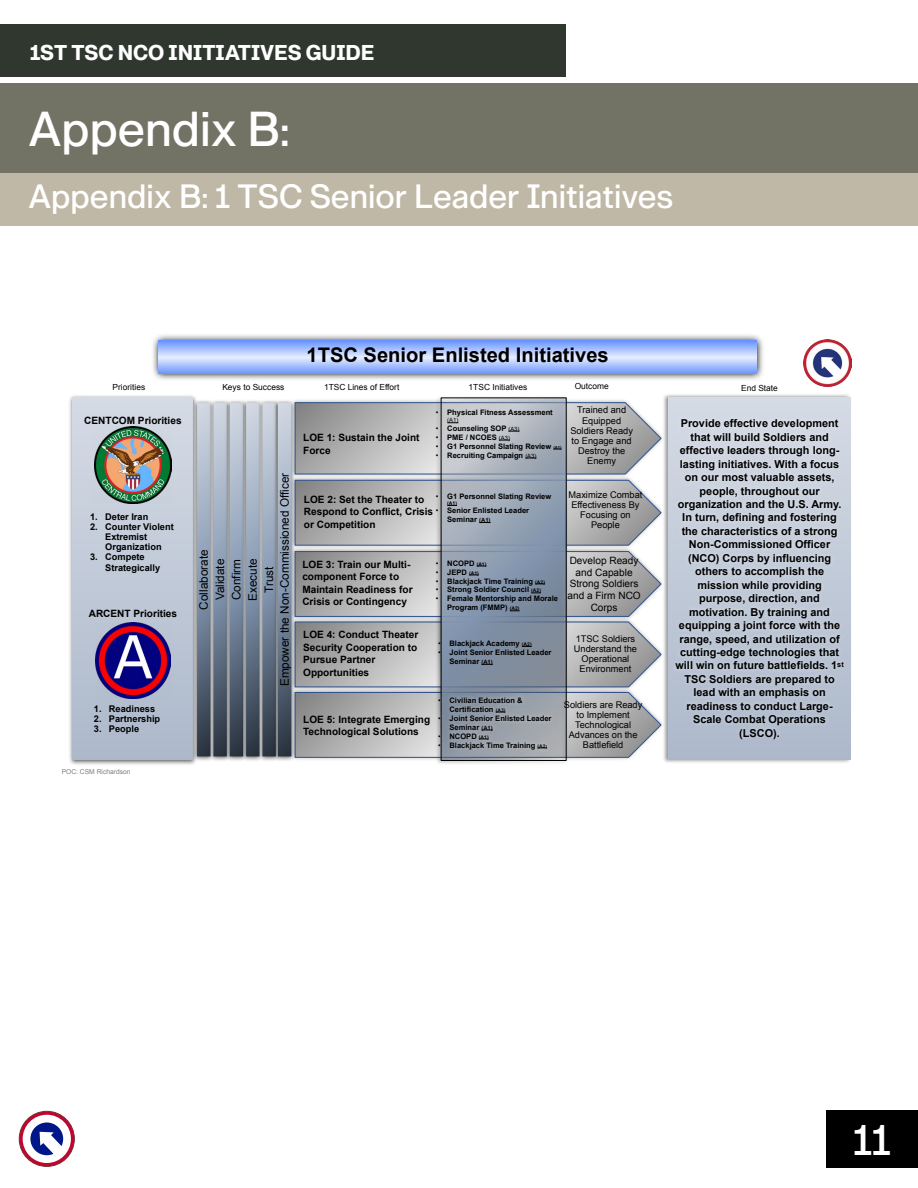
<style>
.page{position:relative;width:918px;height:1188px;background:#fff}
.page>*{position:absolute;margin:0;border:0;box-sizing:border-box;transform-origin:0 0}
.t1{font:48px "G.I. 530";color:#fff}
.t2{font:42px "G.I. 530";color:#fff}
.t3{font:33px "G.I. 530";color:#fff}
.t4{font:21px "G.I. 750";color:#fff}
.t5{font:700 20.1px "Arial";color:#000}
.t6{font:11.7px/16.4px "Arial";color:#000;text-align:center}
.t7{font:700 10.95px/13.5px "Arial";color:#000;text-align:center}
.t8{font:700 10.05px/12.6px "Arial";color:#000}
.t9{font:10.05px/11.7px "Arial";color:#000;text-align:center}
.t10{font:9.3px/10.1px "Arial";color:#000;text-align:center}
.t11{font:700 9.3px/10.1px "Arial";color:#000}
.t12{font:8.4px "Arial";color:#000}
.t13{font:700 7.5px/9px "Arial";color:#000}
.t14{font:6.75px "Arial";color:#7e7e7e}
.t15{font:5.85px "Arial";color:#000}
.t16{font:700 5.1px "Arial";color:#000}
.s1{font-weight:400}
.s2{font-weight:400;font-size:5.85px}
.s3{font-size:4.2px}
.s4{font-size:5.85px}
.s5{font-size:5.1px}
</style>
<div class="page">
<div style="left:0;top:168px;width:918px;height:58px;background:#c0b8a6"></div>
<div style="left:0;top:24px;width:565px;height:52px;background:#2f372f"></div>
<div style="left:0;top:83px;width:918px;height:90px;background:#737365"></div>
<div style="left:826px;top:1110px;width:92px;height:58px;background:#000"></div>
<svg style="left:19px;top:1111px;width:55px;height:55px"></svg>
<div style="left:19px;top:1111px;width:55px;height:56px;border:1px solid #792e2f;border-radius:50%"></div>
<div style="left:23px;top:1115px;width:48px;height:48px;background:#fff;border-radius:50%"></div>
<svg style="left:30px;top:1123px;width:33px;height:32px"></svg>
<img style="left:153px;top:335px;width:610px;height:45px">
<svg style="left:159px;top:340px;width:597px;height:33px;background:#a7c0fe"></svg>
<img style="left:804px;top:339px;width:47px;height:48px">
<img style="left:69px;top:395px;width:127px;height:370px">
<div style="left:73px;top:397px;width:120px;height:363px;background:linear-gradient(to bottom,#d4dae3,#adb9cb)"></div>
<img style="left:193px;top:400px;width:16px;height:362px">
<img style="left:95px;top:427px;width:76px;height:76px">
<img style="left:95px;top:623px;width:76px;height:76px">
<img style="left:662px;top:394px;width:188px;height:369px">
<div style="left:668px;top:397px;width:183px;height:363px;background:linear-gradient(to bottom,#d5dbe5,#acb8ca)"></div>
<div style="left:676px;top:415px;width:167px;height:19px;background:#d6dce5"></div>
<div style="left:686px;top:428px;width:147px;height:14px;background:#d4dae4"></div>
<div style="left:675px;top:442px;width:169px;height:13px;background:#d3d9e3"></div>
<div style="left:675px;top:455px;width:169px;height:19px;background:#d1d7e2"></div>
<div style="left:680px;top:469px;width:159px;height:19px;background:#d0d6e1"></div>
<div style="left:695px;top:482px;width:129px;height:13px;background:#cfd5e0"></div>
<div style="left:673px;top:495px;width:172px;height:20px;background:#cdd4e0"></div>
<div style="left:678px;top:509px;width:163px;height:13px;background:#ccd4df"></div>
<div style="left:677px;top:522px;width:164px;height:20px;background:#cad2de"></div>
<div style="left:684px;top:536px;width:151px;height:13px;background:#cad2dd"></div>
<div style="left:683px;top:549px;width:152px;height:19px;background:#c8d0dc"></div>
<div style="left:690px;top:563px;width:139px;height:19px;background:#c6cfdb"></div>
<div style="left:693px;top:576px;width:133px;height:19px;background:#c5ceda"></div>
<div style="left:694px;top:589px;width:130px;height:14px;background:#c4ccd9"></div>
<div style="left:684px;top:603px;width:150px;height:13px;background:#c2cbd8"></div>
<div style="left:674px;top:616px;width:171px;height:20px;background:#c1cad7"></div>
<div style="left:675px;top:630px;width:170px;height:20px;background:#bfc8d7"></div>
<div style="left:676px;top:643px;width:168px;height:14px;background:#bec7d6"></div>
<div style="left:671px;top:657px;width:169px;height:17px;background:#bdc7d5"></div>
<img style="left:833px;top:657px;width:15px;height:15px">
<div style="left:680px;top:670px;width:159px;height:19px;background:#bcc5d4"></div>
<div style="left:689px;top:683px;width:140px;height:14px;background:#bac4d3"></div>
<div style="left:682px;top:697px;width:155px;height:20px;background:#b8c2d2"></div>
<img style="left:688px;top:710px;width:142px;height:20px">
<img style="left:735px;top:724px;width:49px;height:20px">
<svg style="left:197px;top:402px;width:465px;height:356px;background:#a2a8b0"></svg>
<h3 class="t4" style="left:30px;top:39px;width:346px">1ST TSC NCO INITIATIVES GUIDE</h3>
<h1 class="t1" style="left:28px;top:98px;width:263px">Appendix B:</h1>
<h3 class="t3" style="left:28px;top:175px;width:646px">Appendix B: 1 TSC Senior Leader Initiatives</h3>
<h3 class="t5" style="left:307px;top:342px;width:304px">1TSC Senior Enlisted Initiatives</h3>
<p class="t12" style="left:575px;top:381px;width:36px">Outcome</p>
<p class="t12" style="left:113px;top:382px;width:34px">Priorities</p>
<p class="t12" style="left:222px;top:382px;width:64px">Keys to Success</p>
<p class="t12" style="left:324px;top:382px;width:77px">1TSC Lines of Effort</p>
<p class="t12" style="left:469px;top:382px;width:60px">1TSC Initiatives</p>
<p class="t12" style="left:741px;top:383px;width:38px">End State</p>
<p class="t8" style="left:84px;top:414px;width:99px">CENTCOM Priorities</p>
<p class="t10" style="left:570px;top:405px;width:64px">Trained and<br>Equipped<br>Soldiers Ready to Engage and<br>Destroy the<br>Enemy</p>
<p class="t10" style="left:569px;top:490px;width:75px">Maximize Combat<br>Effectiveness By<br>Focusing on<br>People</p>
<p class="t9" style="left:567px;top:555px;width:75px">Develop Ready and Capable<br>Strong Soldiers and a Firm NCO<br>Corps</p>
<p class="t10" style="left:574px;top:634px;width:65px">1TSC Soldiers<br>Understand the<br>Operational<br>Environment</p>
<p class="t10" style="left:564px;top:700px;width:80px">Soldiers are Ready to Implement<br>Technological<br>Advances on the<br>Battlefield</p>
<p class="t13" style="left:436px;top:409px;width:118px"><span class="s1">•</span> Physical Fitness Assessment</p>
<p class="t15" style="left:447px;top:416px;width:13px">(A1)</p>
<p class="t13" style="left:436px;top:424px;width:85px"><span class="s1">•</span> Counseling SOP <span class="s2">(A3)</span></p>
<p class="t13" style="left:436px;top:433px;width:76px"><span class="s1">•</span> PME / NCOES <span class="s2">(A3)</span></p>
<p class="t13" style="left:436px;top:442px;width:127px"><span class="s1">•</span> G1 Personnel Slating Review <span class="s3">(A1)</span></p>
<p class="t13" style="left:436px;top:451px;width:102px"><span class="s1">•</span> Recruiting Campaign <span class="s2">(A3)</span></p>
<p class="t7" style="left:675px;top:417px;width:170px">Provide effective development that will build Soldiers and effective leaders through long&shy;lasting initiatives. With a focus on our most valuable assets, people, throughout our organization and the U.S. Army.<br>In turn, defining and fostering the characteristics of a strong<br>Non-Commissioned Officer (NCO) Corps by influencing others to accomplish the mission while providing purpose, direction, and motivation. By training and equipping a joint force with the range, speed, and utilization of cutting-edge technologies that will win on future battlefields. 1<sup>st<br></sup>TSC Soldiers are prepared to lead with an emphasis on readiness to conduct Large-<br>Scale Combat Operations (LSCO).</p>
<p class="t8" style="left:303px;top:432px;width:118px">LOE 1: Sustain the Joint<br>Force</p>
<p class="t6" style="left:277px;top:686px;width:215px;rotate:-90deg">Empower the Non-Commissioned Officer</p>
<p class="t13" style="left:436px;top:492px;width:117px"><span class="s1">•</span> G1 Personnel Slating Review</p>
<p class="t16" style="left:447px;top:500px;width:11px">(A1)</p>
<p class="t13" style="left:447px;top:506px;width:83px;text-indent:-11px"><span class="s1">•</span> Senior Enlisted Leader<br>Seminar <span class="s4">(A1)</span></p>
<p class="t8" style="left:304px;top:493px;width:131px">LOE 2: Set the Theater to<br>Respond to Conflict, Crisis or Competition</p>
<p class="t11" style="left:90px;top:512px;width:60px">1. Deter Iran</p>
<p class="t11" style="left:105px;top:522px;width:70px;text-indent:-15px">2. Counter Violent<br>Extremist<br>Organization</p>
<p class="t11" style="left:105px;top:553px;width:56px;text-indent:-15px">3. Compete<br>Strategically</p>
<p class="t8" style="left:89px;top:607px;width:90px">ARCENT Priorities</p>
<p class="t6" style="left:196px;top:610px;width:62px;rotate:-90deg">Collaborate<br>Validate<br>Confirm<br>Execute<br>Trust</p>
<p class="t13" style="left:436px;top:559px;width:52px"><span class="s1">•</span> NCOPD <span class="s5">(A1)</span></p>
<p class="t13" style="left:436px;top:568px;width:44px"><span class="s1">•</span> JEPD <span class="s5">(A1)</span></p>
<p class="t13" style="left:436px;top:577px;width:111px"><span class="s1">•</span> Blackjack Time Training <span class="s5">(A2)</span></p>
<p class="t13" style="left:436px;top:586px;width:107px"><span class="s1">•</span> Strong Soldier Council <span class="s5">(A2)</span></p>
<p class="t13" style="left:447px;top:595px;width:112px;text-indent:-11px"><span class="s1">•</span> Female Mentorship and Morale<br>Program (FMMP) <span class="s5">(A2)</span></p>
<p class="t8" style="left:302px;top:558px;width:112px">LOE 3: Train our Multi&shy;component Force to<br>Maintain Readiness for<br>Crisis or Contingency</p>
<p class="t8" style="left:303px;top:629px;width:117px">LOE 4: Conduct Theater<br>Security Cooperation to<br>Pursue Partner<br>Opportunities</p>
<p class="t13" style="left:438px;top:639px;width:95px"><span class="s1">•</span> Blackjack Academy <span class="s5">(A2)</span></p>
<p class="t13" style="left:450px;top:648px;width:104px;text-indent:-11px"><span class="s1">•</span> Joint Senior Enlisted Leader<br>Seminar <span class="s4">(A1)</span></p>
<p class="t13" style="left:450px;top:696px;width:75px;text-indent:-11px"><span class="s1">•</span> Civilian Education &amp;<br>Certification <span class="s5">(A3)</span></p>
<p class="t13" style="left:450px;top:714px;width:104px;text-indent:-11px"><span class="s1">•</span> Joint Senior Enlisted Leader<br>Seminar <span class="s4">(A1)</span></p>
<p class="t13" style="left:438px;top:732px;width:52px"><span class="s1">•</span> NCOPD <span class="s5">(A1)</span></p>
<p class="t13" style="left:438px;top:741px;width:110px"><span class="s1">•</span> Blackjack Time Training <span class="s5">(A2</span><span class="s3">)</span></p>
<p class="t11" style="left:94px;top:704px;width:63px">1. Readiness</p>
<p class="t11" style="left:94px;top:714px;width:68px">2. Partnership</p>
<p class="t11" style="left:94px;top:724px;width:47px">3. People</p>
<p class="t8" style="left:303px;top:713px;width:129px">LOE 5: Integrate Emerging<br>Technological Solutions</p>
<p class="t14" style="left:62px;top:767px;width:71px">POC: CSM Richardson</p>
<h2 class="t2" style="left:854px;top:1114px;width:39px">11</h2>
</div>
